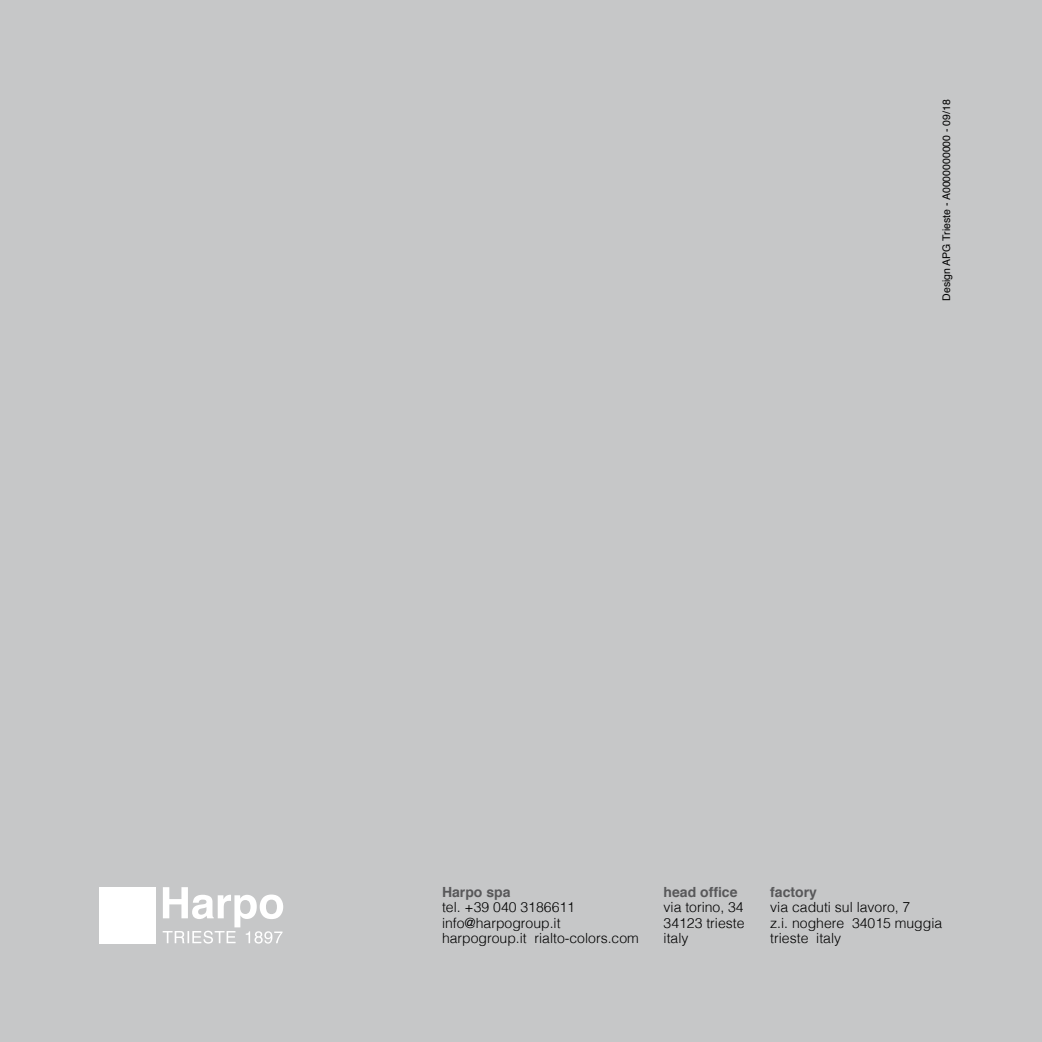
<style>
.page{position:relative;width:1042px;height:1042px;background:#c6c7c8}
.page>*{position:absolute;margin:0;border:0;box-sizing:border-box;transform-origin:0 0}
.t1{font:300 14px/15.2px "Helvetica";color:#000}
.t2{font:700 14px "Helvetica";color:#58585a}
.t3{font:10.5px "Helvetica";color:#000}
</style>
<div class="page">
<div style="left:99px;top:887px;width:56px;height:56px;background:#fff"></div>
<svg style="left:163px;top:887px;width:120px;height:56px"></svg>
<p class="t3" style="left:938px;top:301px;width:203px;rotate:-90deg">Design APG Trieste - A0000000000 - 09/18</p>
<p class="t2" style="left:442px;top:881px;width:70px">Harpo spa</p>
<p class="t1" style="left:442px;top:899px;width:198px">tel. +39 040 3186611 info@harpogroup.it harpogroup.it rialto-colors.com</p>
<p class="t2" style="left:663px;top:881px;width:75px">head office</p>
<p class="t1" style="left:663px;top:899px;width:82px;text-align:justify">via torino, 34<br>34123 trieste italy</p>
<p class="t2" style="left:770px;top:881px;width:48px">factory</p>
<p class="t1" style="left:770px;top:899px;width:173px">via caduti sul lavoro, 7<br>z.i. noghere 34015 muggia trieste italy</p>
</div>
